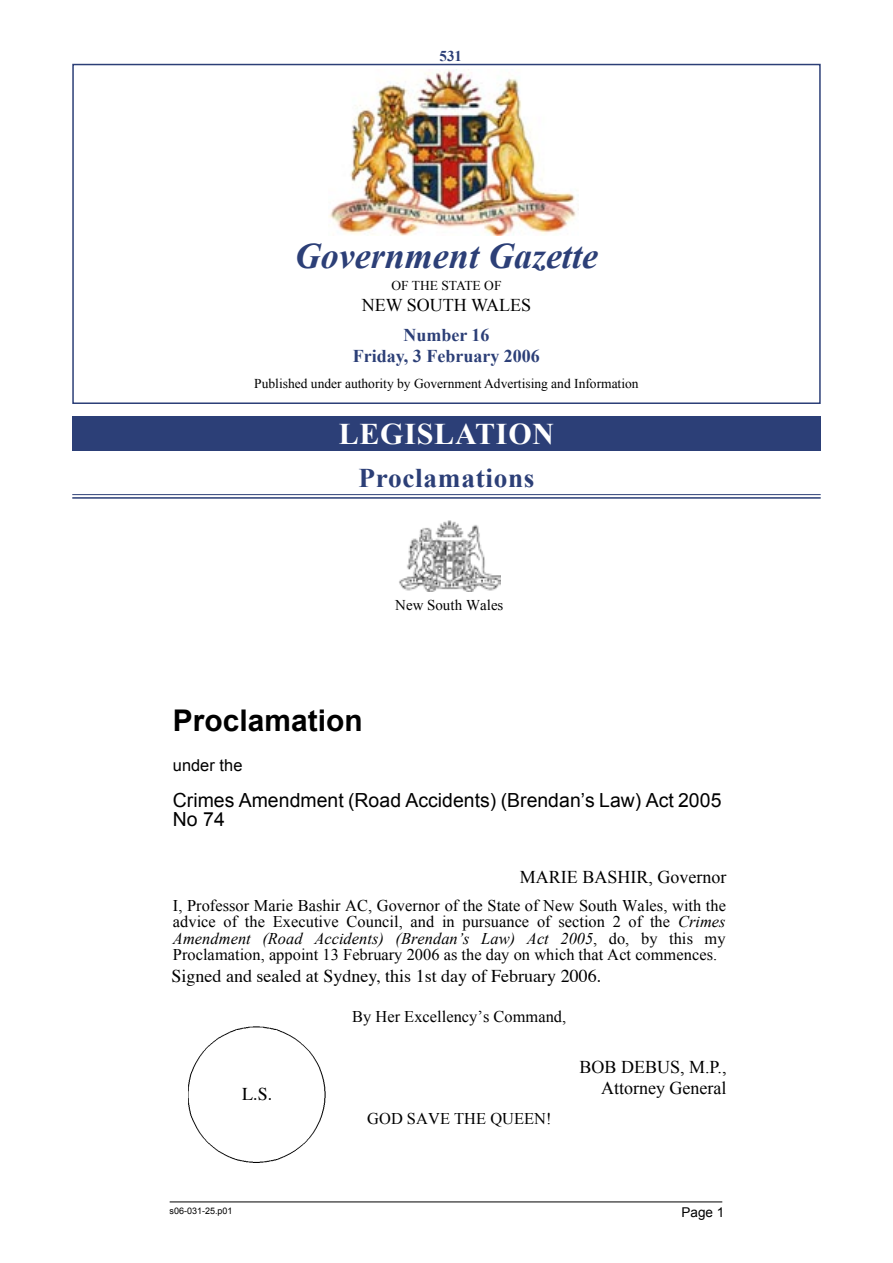
<style>
.page{position:relative;width:893px;height:1263px;background:#fff}
.page>*{position:absolute;margin:0;border:0;box-sizing:border-box;transform-origin:0 0}
.t1{font:italic 700 36px "Times New Roman";color:#2c3f77}
.t2{font:700 30px "Times New Roman";letter-spacing:.025em;color:#fff}
.t3{font:700 29.85px "Arial";color:#000}
.Main_Head{font:700 27px "Times New Roman";letter-spacing:.025em;color:#2c3f77}
.t4{font:19.5px/19.6px "Arial";color:#000}
.t5{font:18px/21.6px "Times New Roman";color:#000;text-align:right}
.t6{font:18px "Times";color:#000}
.t7{font:700 18px "Times New Roman";color:#2c3f77}
.t8{font:16.35px/16.5px "Times New Roman";letter-spacing:.005em;color:#000;text-align:right}
.t9{font:16.35px "Arial";letter-spacing:.005em;color:#000}
.t10{font:15px "Times New Roman";color:#000}
.t11{font:700 15px "Times New Roman";color:#2c3f77}
.t12{font:13.5px "Times New Roman";color:#000}
.t13{font:13.5px "Arial";color:#000}
.t14{font:9px "Arial";letter-spacing:.005em;color:#000}
.s1{font-style:italic}
</style>
<div class="page">
<div style="left:72px;top:64px;width:749px;height:340px;border:2px solid #2c3f77"></div>
<hr style="left:72px;top:494px;width:749px;height:1px;background:#2c3f77">
<hr style="left:72px;top:497px;width:749px;height:2px;background:#2c3f77">
<img style="left:328px;top:69px;width:248px;height:167px">
<div style="left:72px;top:417px;width:749px;height:34px;background:#2c3f77"></div>
<img style="left:399px;top:520px;width:101px;height:71px">
<img style="left:189px;top:1026px;width:137px;height:136px">
<hr style="left:170px;top:1201px;width:552px;height:1px;background:#000">
<p class="t11" style="left:439px;top:45px;width:24px">531</p>
<p class="t1" style="left:295px;top:231px;width:304px">Government Gazette</p>
<p class="t12" style="left:391px;top:276px;width:112px">OF THE STATE OF</p>
<p class="t5" style="left:362px;top:294px;width:171px">NEW SOUTH WALES</p>
<p class="t7" style="left:403px;top:322px;width:88px">Number 16</p>
<p class="t7" style="left:353px;top:344px;width:188px">Friday, 3 February 2006</p>
<p class="t12" style="left:254px;top:374px;width:386px">Published under authority by Government Advertising and Information</p>
<p class="t2" style="left:339px;top:413px;width:217px">LEGISLATION</p>
<p class="t10" style="left:392px;top:372px;width:110px">New South Wales</p>
<p class="Main_Head" style="left:358px;top:459px;width:178px">Proclamations</p>
<p class="t10" style="left:395px;top:595px;width:110px">New South Wales</p>
<p class="t3" style="left:173px;top:701px;width:191px">Proclamation</p>
<p class="t9" style="left:173px;top:754px;width:71px">under the</p>
<p class="t4" style="left:173px;top:790px;width:550px">Crimes Amendment (Road Accidents) (Brendan’s Law) Act 2005<br>No 74</p>
<p class="t8" style="left:349px;top:784px;width:216px">By Her Excellency’s Command,</p>
<p class="t8" style="left:603px;top:861px;width:116px">Attorney General</p>
<p class="t5" style="left:520px;top:866px;width:208px">MARIE BASHIR, Governor</p>
<p class="t8" style="left:173px;top:873px;width:555px;line-height:20.9px">, Governor<br>I, Professor Marie Bashir AC, Governor of the State of New South Wales, with the</p>
<p class="t8" style="left:173px;top:913px;width:554px;text-align:justify">advice of the Executive Council, and in pursuance of section 2 of the <span class="s1">Crimes Amendment (Road Accidents) (Brendan’s Law) Act 2005</span>, do, by this my Proclamation, appoint 13 February 2006 as the day on which that Act commences.</p>
<p class="t8" style="left:173px;top:967px;width:222px">Signed and sealed at Sydney, this</p>
<p class="t8" style="left:484px;top:967px;width:43px">day of</p>
<p class="t8" style="left:352px;top:1008px;width:216px">By Her Excellency’s Command,</p>
<p class="t6" style="left:171px;top:964px;width:431px">Signed and sealed at Sydney, this 1st day of February 2006.</p>
<p class="t6" style="left:242px;top:1082px;width:32px">L.S.</p>
<p class="t8" style="left:367px;top:1110px;width:186px">GOD SAVE THE QUEEN!</p>
<p class="t5" style="left:579px;top:1056px;width:149px">BOB DEBUS, M.P.,<br>Attorney General</p>
<p class="t8" style="left:606px;top:1084px;width:116px">Attorney General</p>
<p class="t14" style="left:170px;top:1204px;width:64px">s06-031-25.p01</p>
<p class="t13" style="left:681px;top:1203px;width:44px">Page 1</p>
</div>
